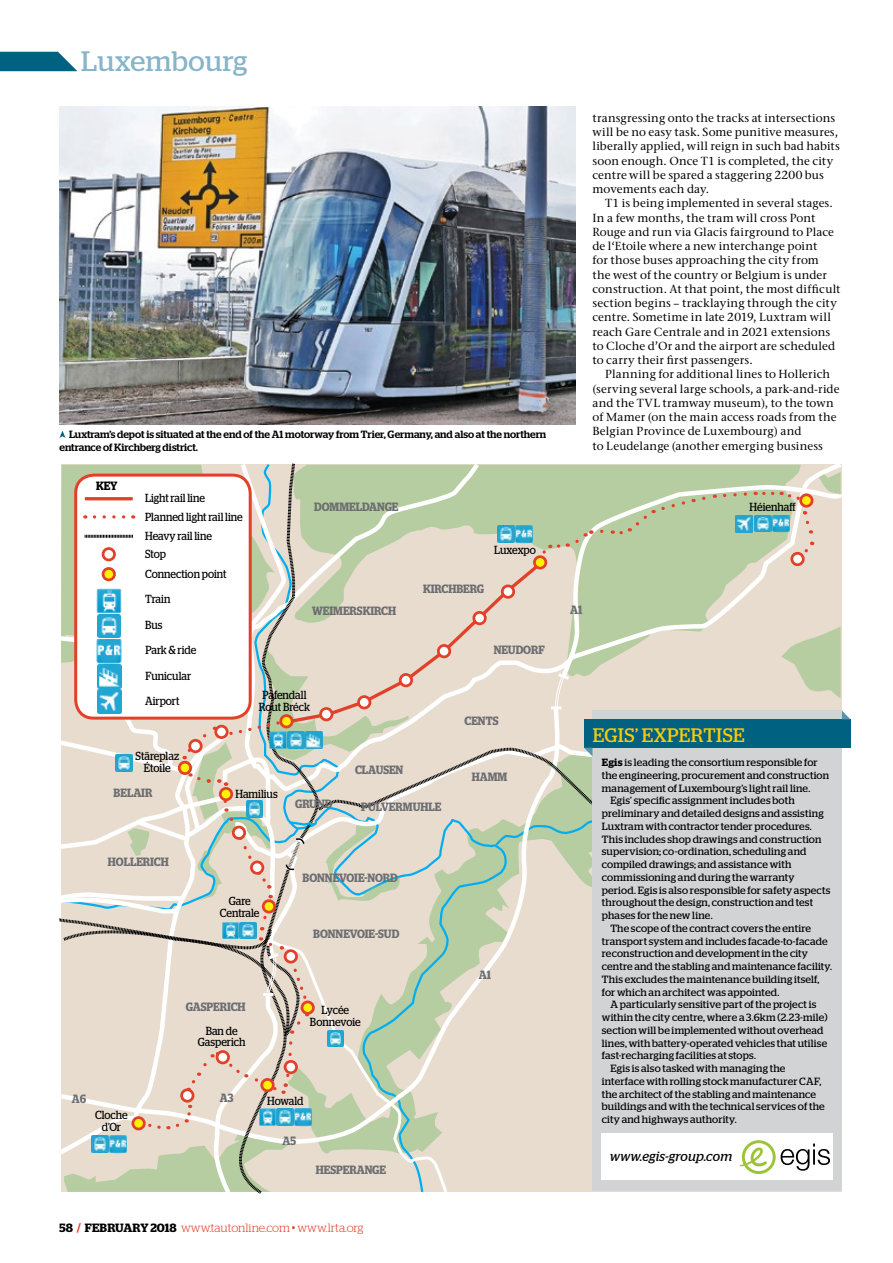
<style>
.page{position:relative;width:893px;height:1263px;background:#fff}
.page>*{position:absolute;margin:0;border:0;box-sizing:border-box;transform-origin:0 0}
.t1{font:28.05px "Stag";letter-spacing:.015em;color:#87b4c9}
.t2{font:19.5px "Stag";letter-spacing:.025em;color:#ffcb05}
.t3{font:italic 13.5px "Stag";letter-spacing:.01em;color:#000}
.t4{font:600 12px "Stag";color:#6d6e71;scale:.9 1}
.t5{font:300 12px "Stag";color:#e43b22}
.t6{font:600 12px "Stag";color:#000;scale:.9 1}
.t7{font:500 11.7px/14.2px "Stone Ser ITC Std";letter-spacing:.01em;color:#000}
.t8{font:11.7px/11.7px "Stag";color:#000;text-align:center;scale:.9 1}
.t9{font:10.5px "Stag";letter-spacing:.015em;color:#000}
.t10{font:500 10.5px/12.8px "Stag";color:#000}
.s1{font-weight:600;color:#000}
.s2{font-weight:600}
</style>
<div class="page">
<svg style="left:0;top:52px;width:77px;height:19px"></svg>
<svg style="left:694px;top:464px;width:148px;height:247px;background:#d6d7c0"></svg>
<svg style="left:700px;top:493px;width:15px;height:9px"></svg>
<svg style="left:721px;top:490px;width:35px;height:9px"></svg>
<svg style="left:764px;top:472px;width:77px;height:87px;background:#dcd9c5"></svg>
<div style="left:801px;top:495px;width:11px;height:11px;background:#fff200;border-radius:50%"></div>
<div style="left:799px;top:493px;width:14px;height:15px;border:3px solid #e24029;border-radius:50%"></div>
<div style="left:792px;top:553px;width:11px;height:12px;background:#fff;border-radius:50%"></div>
<div style="left:790px;top:552px;width:15px;height:14px;border:3px solid #e24029;border-radius:50%"></div>
<img style="left:755px;top:515px;width:35px;height:18px">
<img style="left:736px;top:515px;width:16px;height:17px">
<img style="left:60px;top:106px;width:515px;height:318px">
<svg style="left:60px;top:431px;width:5px;height:7px"></svg>
<div style="left:592px;top:711px;width:250px;height:480px;background:#d1d3d4"></div>
<div style="left:584px;top:719px;width:266px;height:29px;background:#006280"></div>
<svg style="left:60px;top:463px;width:634px;height:731px"></svg>
<svg style="left:842px;top:711px;width:8px;height:8px"></svg>
<div style="left:602px;top:1134px;width:231px;height:46px;background:#fff"></div>
<svg style="left:740px;top:1140px;width:90px;height:34px"></svg>
<h1 class="t1" style="left:81px;top:45px;width:168px">Luxembourg</h1>
<p class="t10" style="left:60px;top:428px;width:488px;text-indent:9px">Luxtram’s depot is situated at the end of the A1 motorway from Trier, Germany, and also at the northern entrance of Kirchberg district.</p>
<p class="t6" style="left:96px;top:479px;width:18px">KEY</p>
<p class="t8" style="left:145px;top:489px;width:110px;line-height:18.8px;text-align:left">Light rail line<br>Planned light rail line</p>
<p class="t8" style="left:145px;top:544px;width:92px;line-height:19.8px;text-align:left">Stop<br>Connection point</p>
<p class="t8" style="left:145px;top:586px;width:58px;line-height:25.3px;text-align:left">Train<br>Bus<br>Park &amp; ride</p>
<p class="t8" style="left:145px;top:530px;width:76px">Heavy rail line</p>
<p class="t8" style="left:145px;top:664px;width:53px;line-height:24.5px;text-align:left">Funicular<br>Airport</p>
<p class="t8" style="left:136px;top:750px;width:50px">Stäreplaz<br>Étoile</p>
<p class="t4" style="left:314px;top:500px;width:95px">DOMMELDANGE</p>
<p class="t4" style="left:312px;top:604px;width:95px">WEIMERSKIRCH</p>
<p class="t8" style="left:259px;top:689px;width:58px;text-align:left">Pafendall<br>Rout Bréck</p>
<p class="t4" style="left:355px;top:762px;width:55px">CLAUSEN</p>
<p class="t4" style="left:114px;top:785px;width:44px">BELAIR</p>
<p class="t8" style="left:235px;top:787px;width:48px">Hamilius</p>
<p class="t8" style="left:494px;top:544px;width:48px">Luxexpo</p>
<p class="t4" style="left:423px;top:582px;width:69px">KIRCHBERG</p>
<p class="t4" style="left:494px;top:642px;width:51px">NEUDORF</p>
<p class="t4" style="left:465px;top:714px;width:39px">CENTS</p>
<p class="t4" style="left:472px;top:770px;width:41px">HAMM</p>
<p class="t4" style="left:108px;top:854px;width:69px">HOLLERICH</p>
<p class="t8" style="left:220px;top:895px;width:46px">Gare<br>Centrale</p>
<p class="t4" style="left:186px;top:999px;width:68px">GASPERICH</p>
<p class="t8" style="left:198px;top:1024px;width:54px">Ban de<br>Gasperich</p>
<p class="t4" style="left:295px;top:797px;width:43px">GRUND</p>
<p class="t4" style="left:361px;top:800px;width:90px">PULVERMUHLE</p>
<p class="t4" style="left:303px;top:871px;width:107px">BONNEVOIE-NORD</p>
<p class="t4" style="left:313px;top:927px;width:97px">BONNEVOIE-SUD</p>
<p class="t8" style="left:310px;top:1004px;width:58px">Lycée<br>Bonnevoie</p>
<p class="t4" style="left:72px;top:1092px;width:18px">A6</p>
<p class="t4" style="left:220px;top:1090px;width:17px">A3</p>
<p class="t8" style="left:95px;top:1109px;width:38px">Cloche d’Or</p>
<p class="t8" style="left:267px;top:1094px;width:42px">Howald</p>
<p class="t4" style="left:282px;top:1134px;width:17px">A5</p>
<p class="t4" style="left:316px;top:1162px;width:79px">HESPERANGE</p>
<p class="t5" style="left:60px;top:1221px;width:305px"><span class="s1">58</span> <span class="s2">/</span> <span class="s1">FEBRUARY 2018</span> www.tautonline.com <sup>.</sup> www.lrta.org</p>
<p class="t4" style="left:479px;top:968px;width:15px">A1</p>
<p class="t7" style="left:592px;top:111px;width:249px">transgressing onto the tracks at intersections will be no easy task. Some punitive measures, liberally applied, will reign in such bad habits soon enough. Once T1 is completed, the city centre will be spared a staggering 2200 bus movements each day.</p>
<p class="t7" style="left:592px;top:196px;width:250px;text-indent:13px">T1 is being implemented in several stages.<br>In a few months, the tram will cross Pont Rouge and run via Glacis fairground to Place de l‘Etoile where a new interchange point<br>for those buses approaching the city from<br>the west of the country or Belgium is under construction. At that point, the most difficult section begins – tracklaying through the city centre. Sometime in late 2019, Luxtram will reach Gare Centrale and in 2021 extensions to Cloche d’Or and the airport are scheduled to carry their first passengers.</p>
<p class="t7" style="left:592px;top:367px;width:248px;text-indent:13px">Planning for additional lines to Hollerich (serving several large schools, a park-and-ride and the TVL tramway museum), to the town of Mamer (on the main access roads from the Belgian Province de Luxembourg) and<br>to Leudelange (another emerging business</p>
<p class="t8" style="left:750px;top:501px;width:53px">Héienhaff</p>
<p class="t4" style="left:570px;top:602px;width:15px">A1</p>
<h2 class="t2" style="left:593px;top:724px;width:154px">EGIS’ EXPERTISE</h2>
<p class="t9" style="left:602px;top:756px;width:217px"><span class="s2">EGIS</span> is leading the consortium responsible for</p>
<p class="t9" style="left:602px;top:769px;width:229px">the engineering, procurement and construction</p>
<p class="t9" style="left:602px;top:782px;width:210px">management of Luxembourg’s light rail line.</p>
<p class="t9" style="left:610px;top:795px;width:186px">Egis’ specific assignment includes both</p>
<p class="t9" style="left:602px;top:807px;width:223px">preliminary and detailed designs and assisting</p>
<p class="t9" style="left:602px;top:820px;width:212px">Luxtram with contractor tender procedures.</p>
<p class="t9" style="left:602px;top:833px;width:221px">This includes shop drawings and construction</p>
<p class="t9" style="left:602px;top:846px;width:206px">supervision; co-ordination, scheduling and</p>
<p class="t9" style="left:602px;top:858px;width:191px">compiled drawings; and assistance with</p>
<p class="t9" style="left:602px;top:871px;width:194px">commissioning and during the warranty</p>
<p class="t9" style="left:602px;top:884px;width:230px">period. Egis is also responsible for safety aspects</p>
<p class="t9" style="left:602px;top:897px;width:213px">throughout the design, construction and test</p>
<p class="t9" style="left:602px;top:909px;width:112px">phases for the new line.</p>
<p class="t9" style="left:610px;top:922px;width:202px">The scope of the contract covers the entire</p>
<p class="t9" style="left:602px;top:935px;width:227px">transport system and includes facade-to-facade</p>
<p class="t9" style="left:602px;top:948px;width:208px">reconstruction and development in the city</p>
<p class="t9" style="left:602px;top:960px;width:232px">centre and the stabling and maintenance facility.</p>
<p class="t9" style="left:602px;top:973px;width:219px">This excludes the maintenance building itself,</p>
<p class="t9" style="left:602px;top:986px;width:179px">for which an architect was appointed.</p>
<p class="t9" style="left:610px;top:999px;width:207px">A particularly sensitive part of the project is</p>
<p class="t9" style="left:602px;top:1011px;width:227px">within the city centre, where a 3.6km (2.23-mile)</p>
<p class="t9" style="left:602px;top:1024px;width:223px">section will be implemented without overhead</p>
<p class="t9" style="left:602px;top:1037px;width:227px">lines, with battery-operated vehicles that utilise</p>
<p class="t9" style="left:602px;top:1050px;width:156px">fast-recharging facilities at stops.</p>
<p class="t9" style="left:610px;top:1062px;width:177px">Egis is also tasked with managing the</p>
<p class="t9" style="left:602px;top:1075px;width:221px">interface with rolling stock manufacturer CAF,</p>
<p class="t9" style="left:602px;top:1088px;width:216px">the architect of the stabling and maintenance</p>
<p class="t9" style="left:602px;top:1101px;width:224px">buildings and with the technical services of the</p>
<p class="t9" style="left:602px;top:1113px;width:136px">city and highways authority.</p>
<p class="t3" style="left:610px;top:1148px;width:124px">www.egis-group.com</p>
</div>
